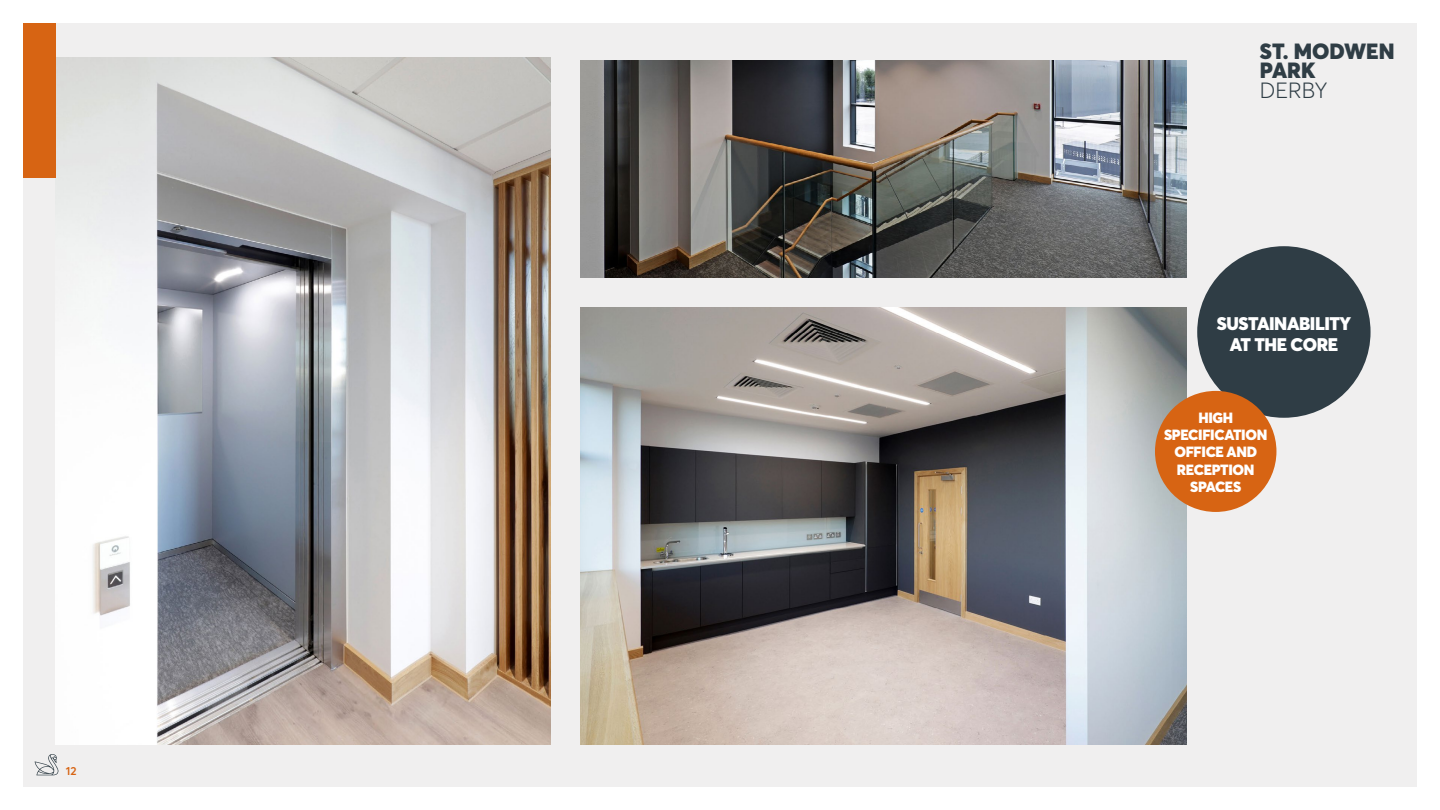
<style>
.page{position:relative;width:1440px;height:810px;background:#fff}
.page>*{position:absolute;margin:0;border:0;box-sizing:border-box;transform-origin:0 0}
.t1{font:900 21.75px/18.8px "Averta Std";color:#2f3d45}
.t2{font:300 21.75px "Averta Std";color:#2f3d45}
.t3{font:900 18.08px/20.6px "Averta Std";letter-spacing:-.025em;color:#fff;text-align:center}
.t4{font:900 14.62px/17.2px "Averta Std";letter-spacing:-.025em;color:#fff;text-align:center}
.t5{font:600 11.55px "Averta Std";color:#d76413}
</style>
<div class="page">
<div style="left:23px;top:23px;width:1394px;height:764px;background:#f0efef"></div>
<img style="left:580px;top:60px;width:606px;height:218px">
<img style="left:580px;top:308px;width:606px;height:437px">
<img style="left:56px;top:58px;width:495px;height:687px">
<div style="left:1197px;top:246px;width:174px;height:172px;background:#2f3d45;border-radius:50%"></div>
<div style="left:1155px;top:391px;width:121px;height:121px;background:#d76413;border-radius:50%"></div>
<svg style="left:35px;top:754px;width:23px;height:21px"></svg>
<div style="left:23px;top:23px;width:33px;height:155px;background:#d76413"></div>
<p class="t5" style="left:66px;top:763px;width:12px">12</p>
<h1 class="t1" style="left:1260px;top:41px;width:136px">ST. MODWEN<br>PARK</h1>
<h1 class="t2" style="left:1260px;top:75px;width:69px">DERBY</h1>
<p class="t3" style="left:1217px;top:313px;width:136px">SUSTAINABILITY<br>AT THE CORE</p>
<p class="t4" style="left:1164px;top:408px;width:105px">HIGH<br>SPECIFICATION<br>OFFICE AND<br>RECEPTION<br>SPACES</p>
</div>
